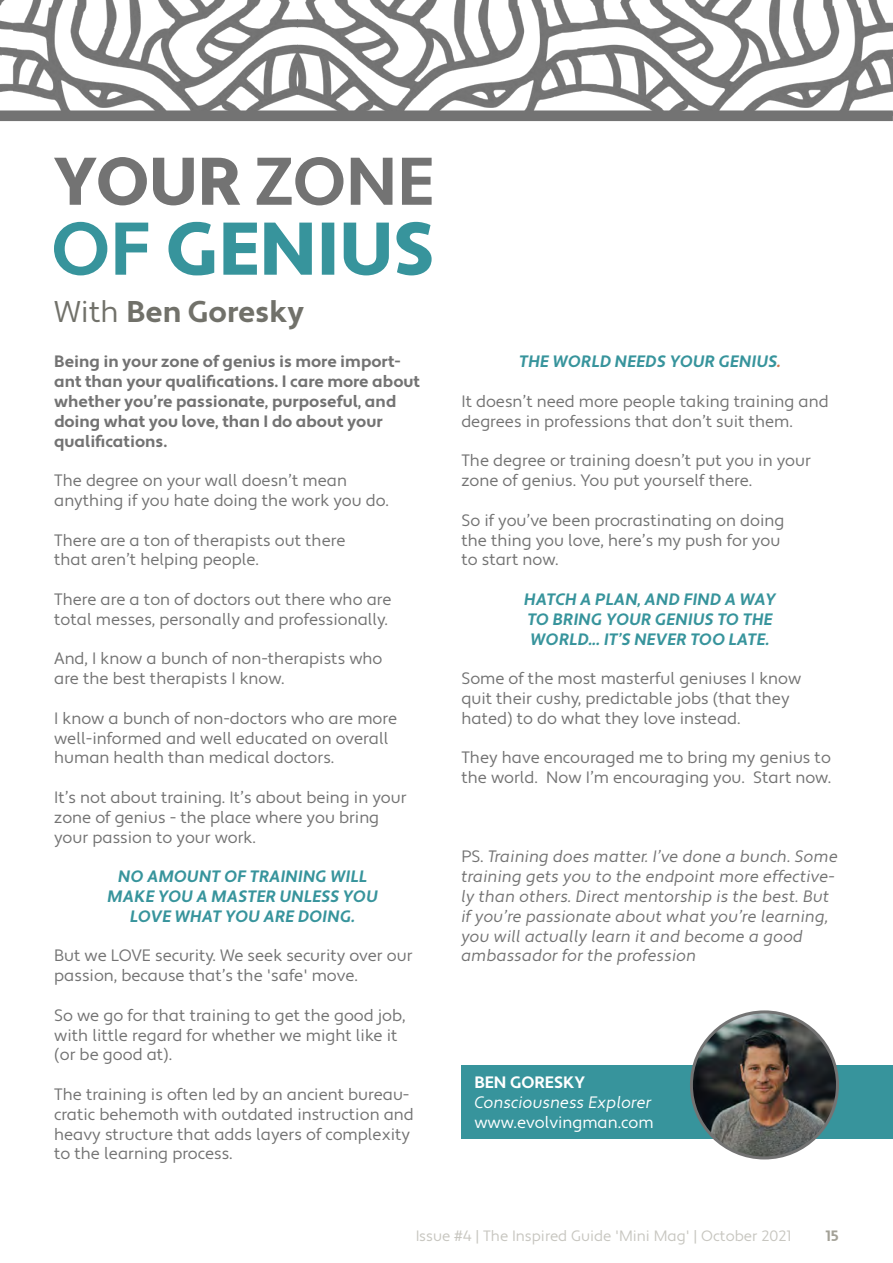
<style>
.page{position:relative;width:893px;height:1263px;background:#fff}
.page>*{position:absolute;margin:0;border:0;box-sizing:border-box;transform-origin:0 0}
.t1{font:700 30px "Apertura";color:#71716a}
.t2{font:16.5px/19.8px "Apertura";color:#737373}
.t3{font:16.5px/19.8px "Apertura Obliq";color:#737373}
.t4{font:700 16.5px/19.8px "Apertura";color:#737373}
.t5{font:16.5px/19.8px "Apertura Bold Obliq";color:#37949c;text-align:center}
.t6{font:16.5px "Apertura Obliq";color:#fff}
.t7{font:16.5px "Apertura";color:#fff}
.t8{font:700 16.5px "Apertura";color:#fff}
.t9{font:15px "Apertura";color:#a3a197}
.t10{font:700 15px "Apertura";color:#a3a197}
.s1{font-weight:400}
.s2{color:#737373}
.s3{color:#d2754c}
.s4{font-family:"Apertura";color:#737373}
.s5{font-family:"Apertura"}
</style>
<div class="page">
<img style="left:0;top:0;width:893px;height:110px">
<div style="left:0;top:110px;width:893px;height:11px;background:#737373"></div>
<div style="left:461px;top:1065px;width:432px;height:73px;background:#37949c"></div>
<img style="left:691px;top:1012px;width:146px;height:146px;border-radius:73px">
<div style="left:690px;top:1010px;width:149px;height:149px;border:3px solid #737373;border-radius:50%"></div>
<svg style="left:54px;top:222px;width:378px;height:53px"></svg>
<svg style="left:54px;top:157px;width:378px;height:48px"></svg>
<h1 class="t1" style="left:54px;top:293px;width:251px"><span class="s1">With</span> Ben Goresky</h1>
<p class="t4" style="left:54px;top:352px;width:367px">Being in your zone of genius is more import&shy;ant than your qualifications. I care more about whether you’re passionate, purposeful, and doing what you love, than I do about your qualifications.</p>
<p class="t2" style="left:54px;top:471px;width:336px">The degree on your wall doesn’t mean anything if you hate doing the work you do.</p>
<p class="t2" style="left:54px;top:531px;width:293px">There are a ton of therapists out there that aren’t helping people.</p>
<p class="t2" style="left:54px;top:590px;width:339px">There are a ton of doctors out there who are total messes, personally and professionally.</p>
<p class="t2" style="left:54px;top:649px;width:330px">And, I know a bunch of non-therapists who are the best therapists I know.</p>
<p class="t2" style="left:54px;top:709px;width:344px">I know a bunch of non-doctors who are more well-informed and well educated on overall human health than medical doctors.</p>
<p class="t2" style="left:54px;top:788px;width:354px">It’s not about training. It’s about being in your zone of genius - the place where you bring your passion to your work.</p>
<p class="t5" style="left:108px;top:867px;width:272px">NO AMOUNT OF TRAINING WILL<br>MAKE YOU A MASTER UNLESS YOU<br>LOVE WHAT YOU ARE DOING.<span class="s2">  </span></p>
<p class="t2" style="left:54px;top:946px;width:360px">But we LOVE security. We seek security over our passion, because that’s the 'safe' move.</p>
<p class="t2" style="left:54px;top:1006px;width:353px">So we go for that training to get the good job, with little regard for whether we might like it (or be good at).</p>
<p class="t2" style="left:54px;top:1085px;width:361px">The training is often led by an ancient bureau&shy;cratic behemoth with outdated instruction and heavy structure that adds layers of complexity to the learning process.</p>
<p class="t5" style="left:519px;top:352px;width:264px">THE WORLD NEEDS YOUR GENIUS<span class="s3">.</span></p>
<p class="t2" style="left:461px;top:392px;width:369px">It doesn’t need more people taking training and degrees in professions that don’t suit them.</p>
<p class="t2" style="left:461px;top:451px;width:351px">The degree or training doesn’t put you in your zone of genius. You put yourself there.</p>
<p class="t2" style="left:461px;top:511px;width:324px">So if you’ve been procrastinating on doing the thing you love, here’s my push for you to start now.</p>
<p class="t5" style="left:524px;top:590px;width:253px;text-align:left">HATCH A PLAN, AND FIND A WAY<br>TO BRING YOUR GENIUS TO THE<br>WORLD... IT’S NEVER TOO LATE.<span class="s4">  </span></p>
<p class="t2" style="left:461px;top:669px;width:341px">Some of the most masterful geniuses I know quit their cushy, predictable jobs (that they hated) to do what they love instead.</p>
<p class="t2" style="left:461px;top:748px;width:372px">They have encouraged me to bring my genius to the world.   Now I’m encouraging you.   Start now.</p>
<p class="t3" style="left:461px;top:847px;width:378px"><span class="s5">PS.</span> Training does matter. I’ve done a bunch. Some training gets you to the endpoint more effective&shy;ly than others. Direct mentorship is the best. But if you’re passionate about what you’re learning, you will actually learn it and become a good ambassador for the profession</p>
<p class="t8" style="left:474px;top:1072px;width:112px">BEN GORESKY</p>
<p class="t6" style="left:474px;top:1092px;width:179px">Consciousness Explorer</p>
<p class="t7" style="left:474px;top:1112px;width:181px">www.evolvingman.com</p>
<p class="t9" style="left:415px;top:1227px;width:377px">Issue #4 | The Inspired Guide 'Mini Mag' | October 2021</p>
<p class="t10" style="left:826px;top:1227px;width:15px">15</p>
</div>
